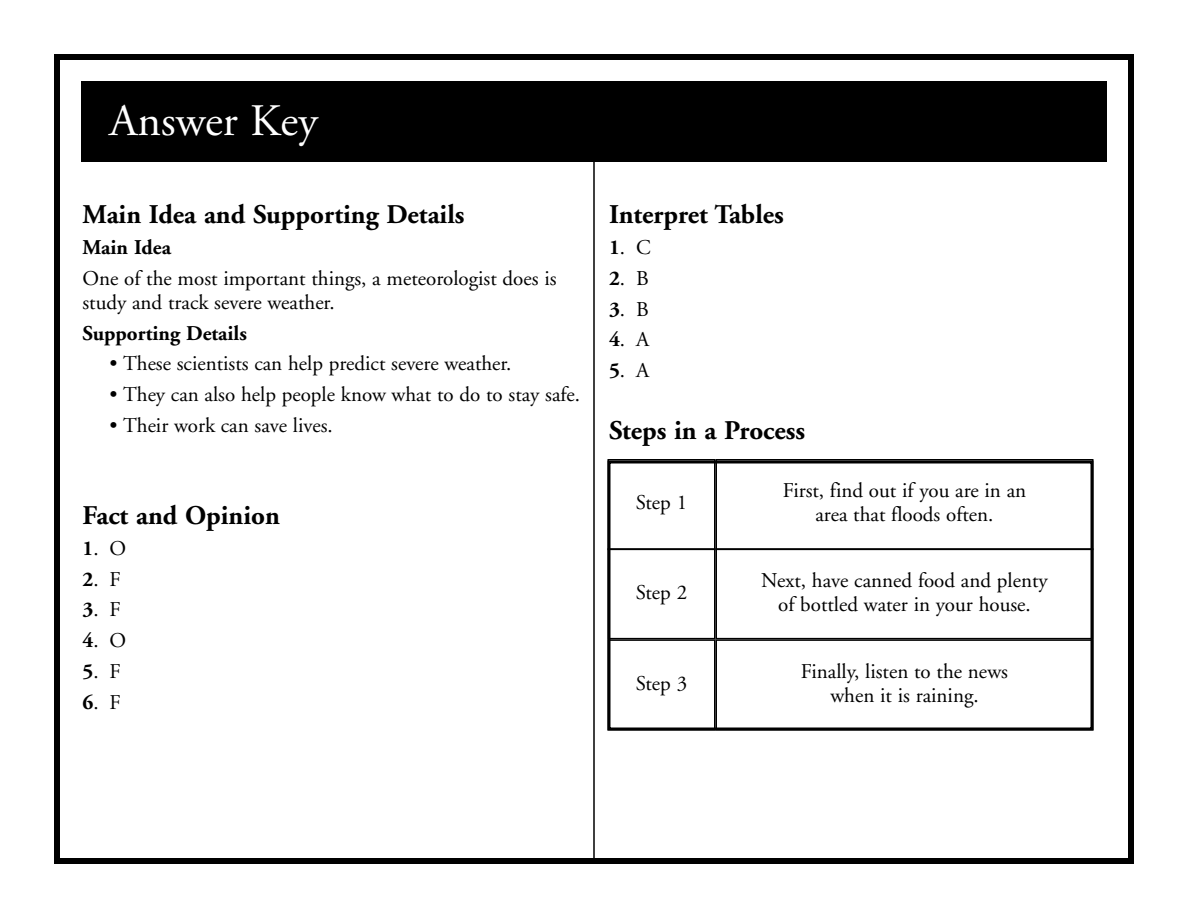
<style>
.page{position:relative;width:1188px;height:918px;background:#fff}
.page>*{position:absolute;margin:0;border:0;box-sizing:border-box;transform-origin:0 0}
.t1{font:45px "Adobe Garamond";color:#fff}
.t2{font:700 27px "Adobe Garamond";color:#000}
.t3{font:21px/24px "Adobe Garamond";color:#000;text-align:center}
.t4{font:700 21px "Adobe Garamond";color:#000}
.s1{font-weight:700}
</style>
<div class="page">
<div style="left:54px;top:54px;width:1080px;height:810px;border:6px solid #000"></div>
<div style="left:81px;top:81px;width:1026px;height:81px;background:#000"></div>
<hr style="left:593px;top:162px;width:2px;height:702px;background:#000">
<div style="left:608px;top:459px;width:108px;height:91px;border:2px solid #000"></div>
<div style="left:716px;top:459px;width:378px;height:91px;border:2px solid #000"></div>
<div style="left:608px;top:548px;width:108px;height:91px;border:2px solid #000"></div>
<div style="left:716px;top:548px;width:378px;height:91px;border:2px solid #000"></div>
<div style="left:608px;top:639px;width:108px;height:92px;border:2px solid #000"></div>
<div style="left:716px;top:639px;width:378px;height:92px;border:2px solid #000"></div>
<div style="left:608px;top:460px;width:486px;height:270px;border:3px solid #000"></div>
<h1 class="t1" style="left:110px;top:103px;width:210px">Answer Key</h1>
<p class="t2" style="left:82px;top:204px;width:384px">Main Idea and Supporting Details</p>
<p class="t4" style="left:82px;top:239px;width:90px">Main Idea</p>
<p class="t3" style="left:82px;top:268px;width:476px;text-align:left">One of the most important things, a meteorologist does is study and track severe weather.</p>
<p class="t4" style="left:82px;top:325px;width:166px">Supporting Details</p>
<p class="t3" style="left:110px;top:354px;width:404px">• These scientists can help predict severe weather.</p>
<p class="t3" style="left:110px;top:384px;width:472px">• They can also help people know what to do to stay safe.</p>
<p class="t3" style="left:110px;top:415px;width:225px">• Their work can save lives.</p>
<p class="t2" style="left:82px;top:505px;width:199px">Fact and Opinion</p>
<p class="t3" style="left:82px;top:538px;width:45px"><span class="s1">1</span>. O</p>
<p class="t3" style="left:82px;top:569px;width:40px"><span class="s1">2</span>. F</p>
<p class="t3" style="left:82px;top:600px;width:40px"><span class="s1">3</span>. F</p>
<p class="t3" style="left:82px;top:630px;width:45px"><span class="s1">4</span>. O</p>
<p class="t3" style="left:82px;top:661px;width:40px"><span class="s1">5</span>. F</p>
<p class="t3" style="left:82px;top:692px;width:40px"><span class="s1">6</span>. F</p>
<p class="t2" style="left:609px;top:204px;width:176px">Interpret Tables</p>
<p class="t3" style="left:609px;top:237px;width:43px"><span class="s1">1</span>. C</p>
<p class="t3" style="left:609px;top:268px;width:41px"><span class="s1">2</span>. B</p>
<p class="t3" style="left:609px;top:299px;width:41px"><span class="s1">3</span>. B</p>
<p class="t3" style="left:609px;top:330px;width:42px"><span class="s1">4</span>. A</p>
<p class="t3" style="left:609px;top:360px;width:42px"><span class="s1">5</span>. A</p>
<p class="t2" style="left:609px;top:419px;width:198px">Steps in a Process</p>
<p class="t3" style="left:636px;top:492px;width:53px">Step 1</p>
<p class="t3" style="left:636px;top:582px;width:53px">Step 2</p>
<p class="t3" style="left:636px;top:673px;width:53px">Step 3</p>
<p class="t3" style="left:783px;top:480px;width:245px">First, find out if you are in an area that floods often.</p>
<p class="t3" style="left:761px;top:570px;width:288px">Next, have canned food and plenty of bottled water in your house.</p>
<p class="t3" style="left:801px;top:661px;width:209px">Finally, listen to the news when it is raining.</p>
</div>
